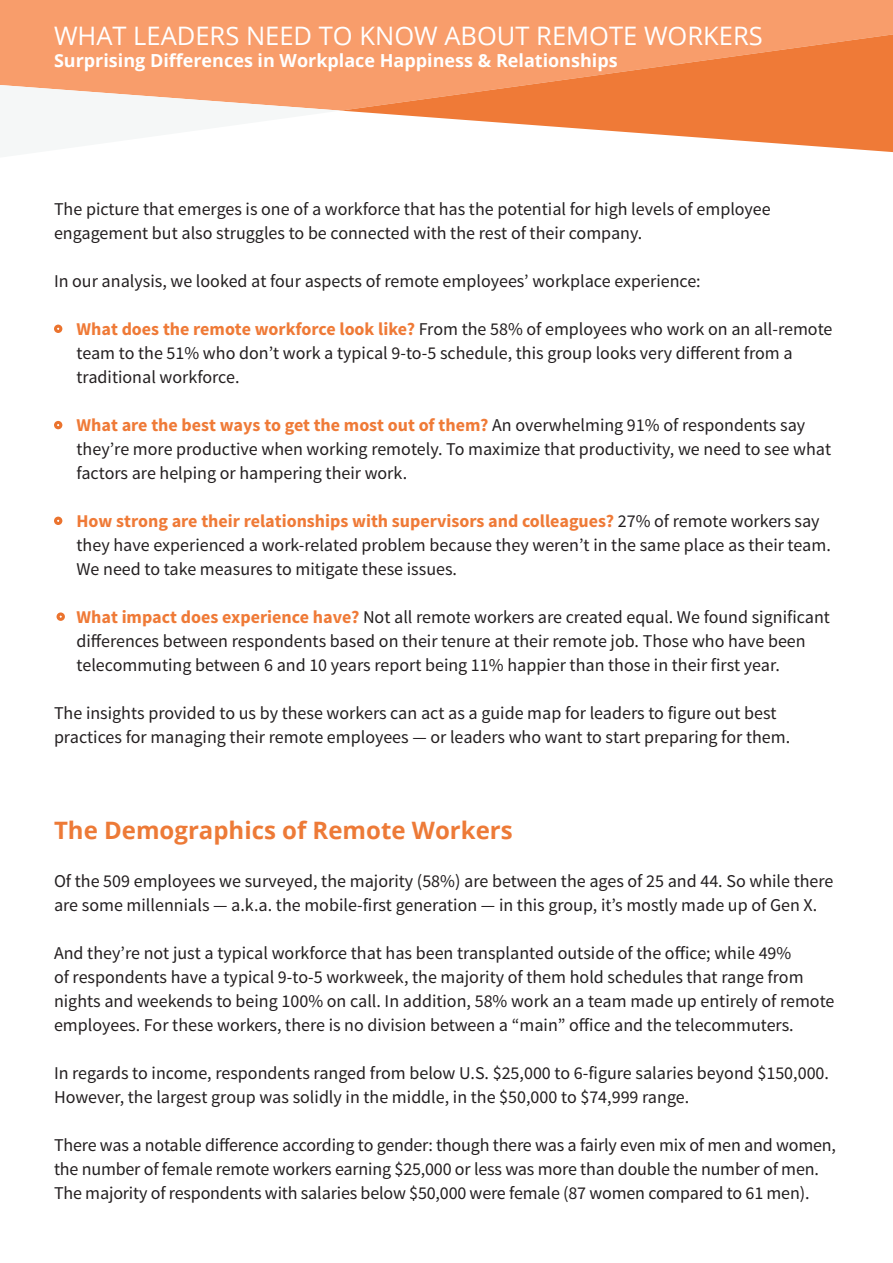
<style>
.page{position:relative;width:893px;height:1263px;background:#fff}
.page>*{position:absolute;margin:0;border:0;box-sizing:border-box;transform-origin:0 0}
.t1{font:25.5px "Open Sans";color:#fff}
.t2{font:700 24px "Open Sans";color:#ed7a37}
.t3{font:18px/24px "Source Sans Pro";color:#231f20}
.t4{font:700 18px "Open Sans";color:#fff}
.s1{font-weight:700;color:#ef7a37}
</style>
<div class="page">
<div style="left:0;top:0;width:893px;height:85px;background:#f89d6b"></div>
<svg style="left:2px;top:85px;width:339px;height:26px"></svg>
<svg style="left:341px;top:34px;width:552px;height:118px"></svg>
<svg style="left:54px;top:325px;width:8px;height:8px"></svg>
<svg style="left:54px;top:421px;width:8px;height:8px"></svg>
<svg style="left:54px;top:517px;width:8px;height:8px"></svg>
<svg style="left:57px;top:612px;width:8px;height:9px"></svg>
<h1 class="t1" style="left:54px;top:19px;width:710px">WHAT LEADERS NEED TO KNOW ABOUT REMOTE WORKERS</h1>
<p class="t4" style="left:54px;top:48px;width:565px">Surprising Differences in Workplace Happiness &amp; Relationships</p>
<p class="t3" style="left:54px;top:197px;width:718px">The picture that emerges is one of a workforce that has the potential for high levels of employee engagement but also struggles to be connected with the rest of their company.</p>
<p class="t3" style="left:54px;top:269px;width:648px">In our analysis, we looked at four aspects of remote employees’ workplace experience:</p>
<p class="t3" style="left:76px;top:317px;width:757px"><span class="s1">What does the remote workforce look like?</span> From the 58% of employees who work on an all-remote team to the 51% who don’t work a typical 9-to-5 schedule, this group looks very different from a traditional workforce.</p>
<p class="t3" style="left:76px;top:413px;width:756px"><span class="s1">What are the best ways to get the most out of them?</span> An overwhelming 91% of respondents say they’re more productive when working remotely. To maximize that productivity, we need to see what factors are helping or hampering their work.</p>
<p class="t3" style="left:76px;top:509px;width:756px"><span class="s1">How strong are their relationships with supervisors and colleagues?</span> 27% of remote workers say they have experienced a work-related problem because they weren’t in the same place as their team.<br>We need to take measures to mitigate these issues.</p>
<p class="t3" style="left:76px;top:605px;width:755px"><span class="s1">What impact does experience have?</span> Not all remote workers are created equal. We found significant differences between respondents based on their tenure at their remote job. Those who have been telecommuting between 6 and 10 years report being 11% happier than those in their first year.</p>
<p class="t3" style="left:54px;top:701px;width:738px">The insights provided to us by these workers can act as a guide map for leaders to figure out best practices for managing their remote employees — or leaders who want to start preparing for them.</p>
<h2 class="t2" style="left:54px;top:813px;width:460px">The Demographics of Remote Workers</h2>
<p class="t3" style="left:54px;top:869px;width:781px">Of the 509 employees we surveyed, the majority (58%) are between the ages of 25 and 44. So while there are some millennials — a.k.a. the mobile-first generation — in this group, it’s mostly made up of Gen X.</p>
<p class="t3" style="left:54px;top:941px;width:782px">And they’re not just a typical workforce that has been transplanted outside of the office; while 49%<br>of respondents have a typical 9-to-5 workweek, the majority of them hold schedules that range from nights and weekends to being 100% on call. In addition, 58% work an a team made up entirely of remote employees. For these workers, there is no division between a “main” office and the telecommuters.</p>
<p class="t3" style="left:54px;top:1061px;width:776px">In regards to income, respondents ranged from below U.S. $25,000 to 6-figure salaries beyond $150,000.<br>However, the largest group was solidly in the middle, in the $50,000 to $74,999 range.</p>
<p class="t3" style="left:54px;top:1133px;width:783px">There was a notable difference according to gender: though there was a fairly even mix of men and women, the number of female remote workers earning $25,000 or less was more than double the number of men.<br>The majority of respondents with salaries below $50,000 were female (87 women compared to 61 men).</p>
</div>
